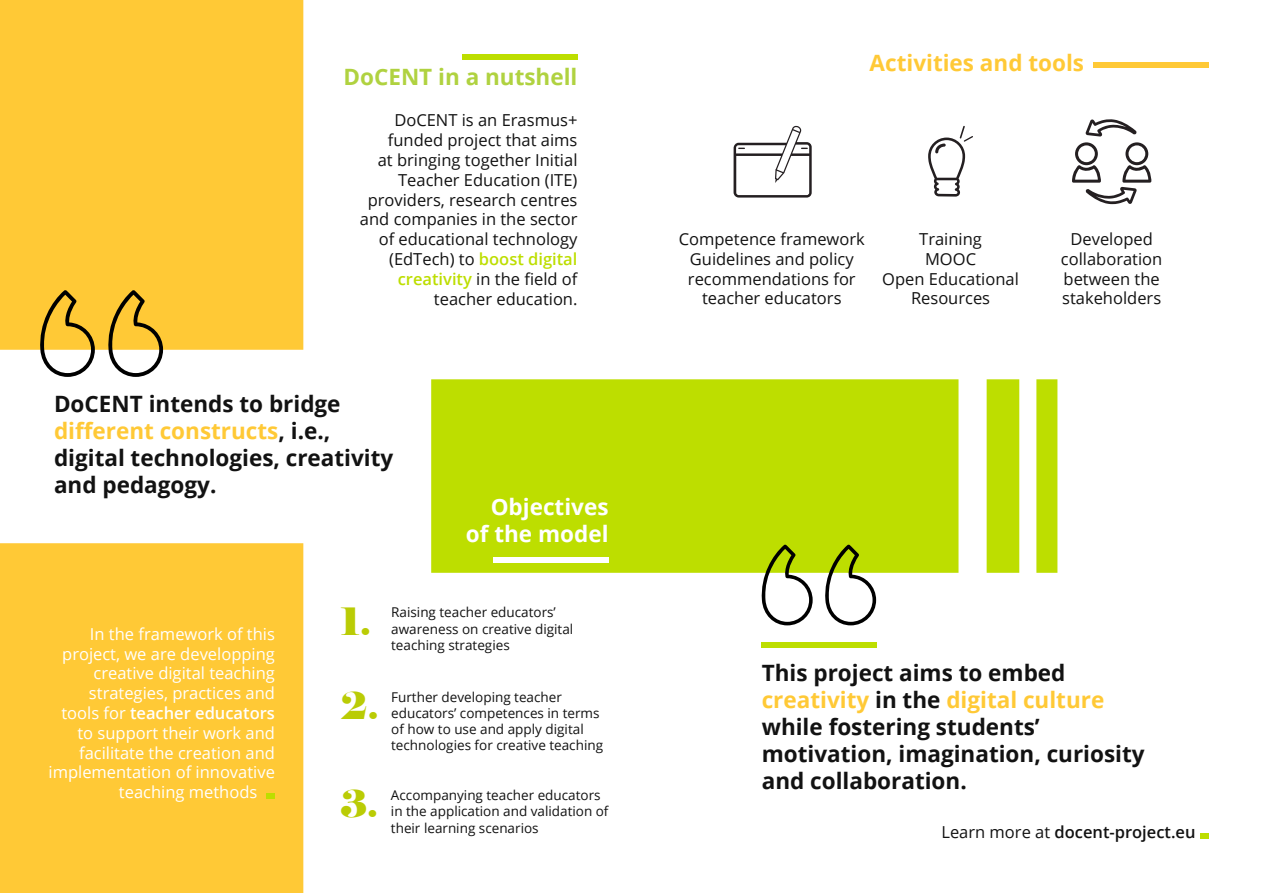
<style>
.page{position:relative;width:1263px;height:893px;background:#fff}
.page>*{position:absolute;margin:0;border:0;box-sizing:border-box;transform-origin:0 0}
.t1{font:37.5px "Elephant";color:#bacc05}
.t2{font:700 22.5px/27px "Open Sans";color:#121212}
.t3{font:700 22.5px "Open Sans";color:#fff}
.t4{font:700 22.5px "Open Sans";color:#ffc936}
.t5{font:700 22.5px "Open Sans";color:#b0d240}
.t6{font:16.5px/19.8px "Open Sans";color:#121212;text-align:center}
.t7{font:16.5px/19.8px "Open Sans";color:#fff;text-align:right}
.t8{font:600 16.5px "Open Sans";color:#121212}
.t9{font:13.5px/16.2px "Open Sans";color:#121212}
.s1{font-weight:600;color:#bdde00}
.s2{color:#ffc936}
.s3{font-weight:600}
.s4{font-weight:400}
</style>
<div class="page">
<svg style="left:0;top:0;width:303px;height:893px;fill:#ffc936"></svg>
<div style="left:462px;top:54px;width:115px;height:6px;background:#bdde00"></div>
<div style="left:266px;top:793px;width:9px;height:6px;background:#bdde00"></div>
<svg style="left:107px;top:290px;width:56px;height:87px"></svg>
<svg style="left:40px;top:290px;width:55px;height:87px"></svg>
<svg style="left:431px;top:379px;width:626px;height:194px;background:#c2e014"></svg>
<div style="left:493px;top:557px;width:115px;height:5px;background:#fff"></div>
<div style="left:762px;top:643px;width:115px;height:5px;background:#bdde00"></div>
<svg style="left:823px;top:544px;width:53px;height:81px"></svg>
<svg style="left:762px;top:544px;width:51px;height:81px"></svg>
<div style="left:1094px;top:62px;width:115px;height:5px;background:#ffc936"></div>
<svg style="left:733px;top:126px;width:79px;height:72px"></svg>
<svg style="left:928px;top:126px;width:45px;height:71px"></svg>
<svg style="left:1072px;top:119px;width:79px;height:85px"></svg>
<div style="left:1200px;top:833px;width:9px;height:6px;background:#bdde00"></div>
<p class="t5" style="left:343px;top:61px;width:235px">DoCENT in a nutshell</p>
<p class="t6" style="left:360px;top:110px;width:219px;text-align:right">DoCENT is an Erasmus+ funded project that aims<br>at bringing together Initial<br>Teacher Education (ITE) providers, research centres and companies in the sector of educational technology (EdTech) to <span class="s1">boost digital creativity</span> in the field of teacher education.</p>
<p class="t2" style="left:54px;top:390px;width:341px">DoCENT intends to bridge <span class="s2">different constructs</span>, i.e., digital technologies, creativity and pedagogy.</p>
<p class="t3" style="left:491px;top:490px;width:119px">Objectives</p>
<p class="t3" style="left:466px;top:517px;width:144px">of the model</p>
<p class="t7" style="left:49px;top:623px;width:228px">In the framework of this project, we are developping creative digital teaching strategies, practices and tools for <span class="s3">teacher educators </span>to support their work and facilitate the creation and implementation of innovative teaching methods<span class="s2">....</span></p>
<p class="t1" style="left:341px;top:598px;width:31px">1.</p>
<p class="t9" style="left:391px;top:604px;width:184px">Raising teacher educators’ awareness on creative digital teaching strategies</p>
<p class="t1" style="left:341px;top:682px;width:39px">2.</p>
<p class="t9" style="left:391px;top:688px;width:213px">Further developing teacher educators’ competences in terms of how to use and apply digital technologies for creative teaching</p>
<p class="t1" style="left:341px;top:781px;width:39px">3.</p>
<p class="t9" style="left:391px;top:787px;width:219px">Accompanying teacher educators in the application and validation of their learning scenarios</p>
<p class="t4" style="left:870px;top:47px;width:216px">Activities and tools</p>
<p class="t6" style="left:679px;top:229px;width:188px">Competence framework</p>
<p class="t6" style="left:688px;top:248px;width:169px">Guidelines and policy recommendations for teacher educators</p>
<p class="t6" style="left:919px;top:229px;width:64px">Training</p>
<p class="t6" style="left:925px;top:248px;width:53px">MOOC</p>
<p class="t6" style="left:882px;top:268px;width:138px">Open Educational<br>Resources</p>
<p class="t6" style="left:1061px;top:229px;width:103px">Developed collaboration between the stakeholders</p>
<p class="t2" style="left:762px;top:658px;width:384px">This project aims to embed <span class="s2">creativity</span> in the <span class="s2">digital culture </span>while fostering students’ motivation, imagination, curiosity and collaboration.</p>
<p class="t8" style="left:941px;top:820px;width:256px"><span class="s4">Learn more at</span> docent-project.eu</p>
</div>
